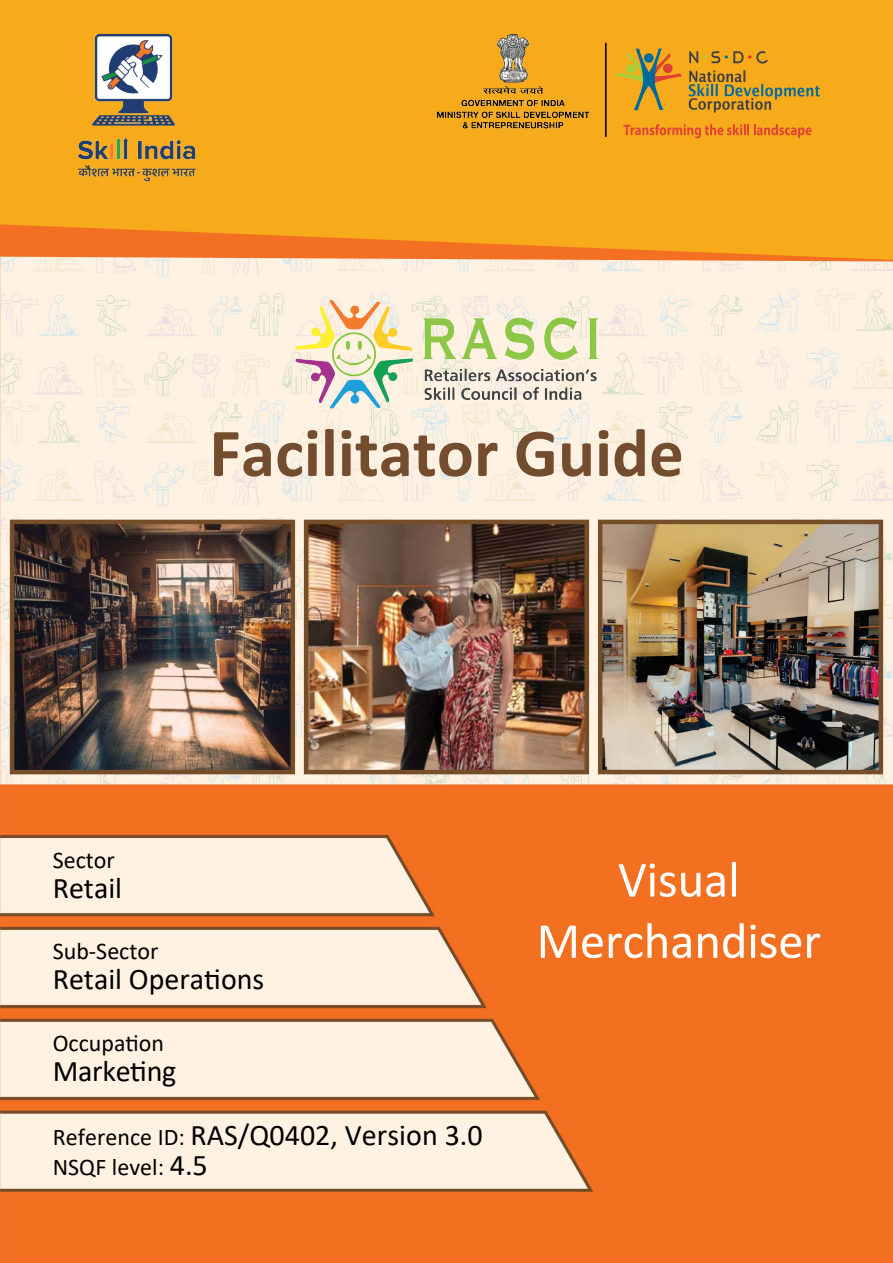
<style>
.page{position:relative;width:893px;height:1263px;background:#fff}
.page>*{position:absolute;margin:0;border:0;box-sizing:border-box;transform-origin:0 0}
.t1{font:700 69px "Calibri";color:#744d2e}
.t2{font:51px/61.2px "Calibri";letter-spacing:-.005em;color:#fff;text-align:center}
.t3{font:30px/64.1px "Calibri";color:#000}
.t4{font:24px "Calibri";color:#000}
.s1{font-size:24px}
.s2{font-size:30px}
</style>
<div class="page">
<img style="left:0;top:261px;width:893px;height:1002px">
<svg style="left:0;top:0;width:893px;height:260px;background:#f6a41d"></svg>
<img style="left:78px;top:35px;width:737px;height:147px">
<img style="left:296px;top:300px;width:301px;height:109px">
<img style="left:309px;top:525px;width:275px;height:244px">
<img style="left:603px;top:525px;width:275px;height:244px">
<div style="left:304px;top:520px;width:285px;height:254px;border:4px solid #754d28"></div>
<div style="left:598px;top:520px;width:285px;height:254px;border:4px solid #754d28"></div>
<div style="left:596px;top:30px;width:232px;height:108px;background:#f7ab1b"></div>
<img style="left:15px;top:525px;width:275px;height:244px">
<div style="left:10px;top:520px;width:285px;height:254px;border:4px solid #754d28"></div>
<hr style="left:605px;top:43px;width:2px;height:94px;background:#000">
<svg style="left:616px;top:48px;width:66px;height:63px"></svg>
<div style="left:644px;top:53px;width:10px;height:10px;background:#006a9b;border-radius:50%"></div>
<svg style="left:689px;top:70px;width:131px;height:43px"></svg>
<svg style="left:689px;top:51px;width:79px;height:13px"></svg>
<svg style="left:623px;top:124px;width:189px;height:14px"></svg>
<h1 class="t1" style="left:209px;top:404px;width:476px">Facilitator Guide</h1>
<p class="t4" style="left:53px;top:843px;width:64px">Sector</p>
<p class="t3" style="left:53px;top:855px;width:71px">Retail</p>
<p class="t4" style="left:53px;top:934px;width:107px">Sub-Sector</p>
<p class="t3" style="left:53px;top:946px;width:213px">Retail Operations</p>
<p class="t4" style="left:53px;top:1026px;width:113px">Occupation</p>
<p class="t3" style="left:53px;top:1038px;width:431px">Marketing<br><span class="s1">Reference ID:</span> RAS/Q0402, Version 3.0</p>
<p class="t4" style="left:53px;top:1150px;width:157px">NSQF level: <span class="s2">4.5</span></p>
<h2 class="t2" style="left:536px;top:848px;width:286px">Visual<br>Merchandiser</h2>
</div>
